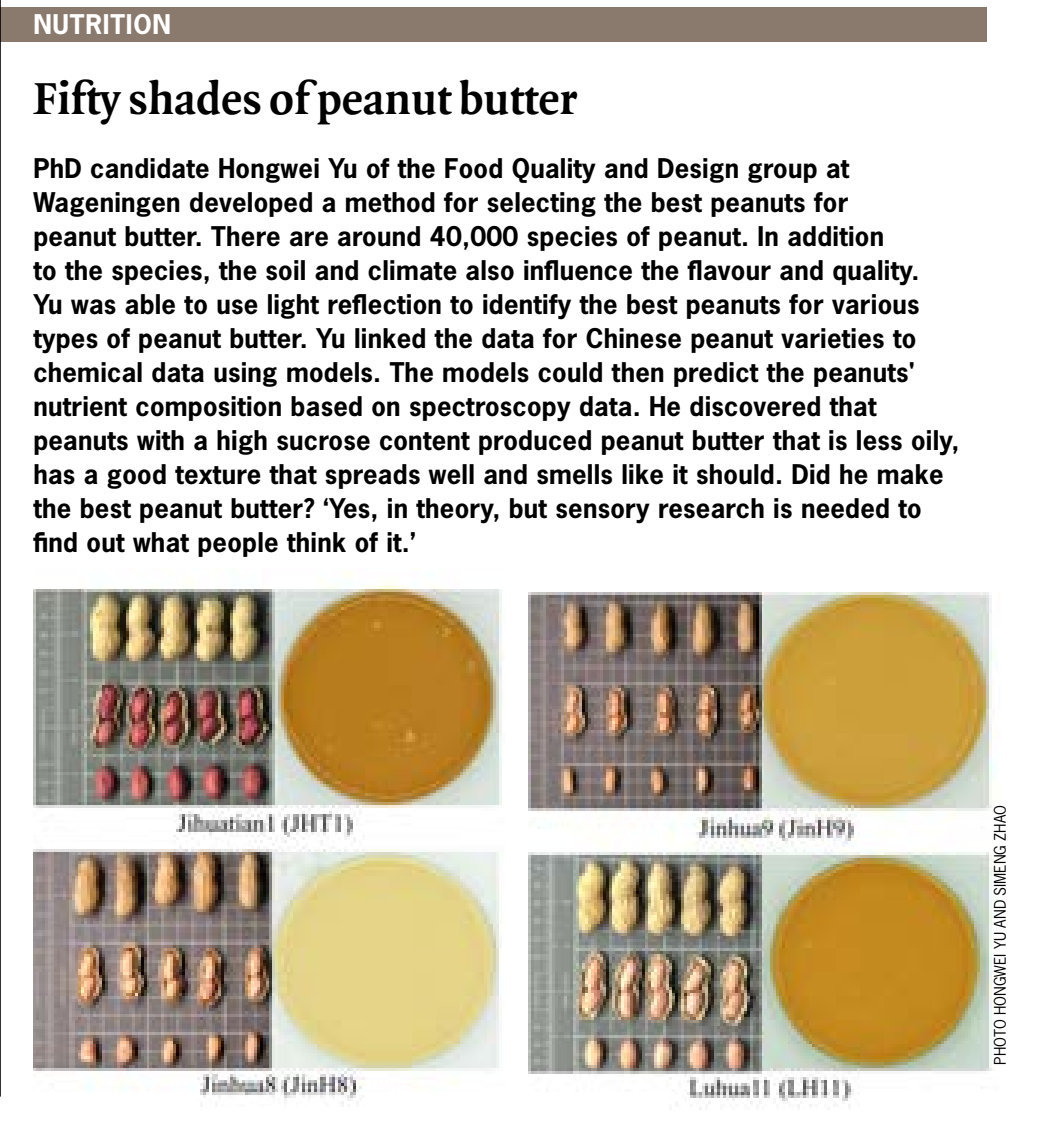
<style>
.page{position:relative;width:1062px;height:1147px;background:#fff}
.page>*{position:absolute;margin:0;border:0;box-sizing:border-box;transform-origin:0 0}
.Kop_2_kortjes_H2{font:700 48px "Quadraat OT";color:#000}
.Intro_UK{font:700 25.5px/33.9px "News Gothic Std";letter-spacing:.01em;color:#000}
.Rubriekbalk_H1{font:700 25.5px "News Gothic Std";letter-spacing:.03em;color:#fff}
.t1{font:15px "News Gothic Std";color:#000}
</style>
<div class="page">
<img style="left:33px;top:571px;width:469px;height:533px">
<img style="left:528px;top:592px;width:467px;height:517px">
<div style="left:0;top:7px;width:986px;height:34px;background:#8a7a6d"></div>
<hr style="left:0;top:0;width:1px;height:1096px;background:#000">
<h1 class="Rubriekbalk_H1" style="left:33px;top:8px;width:139px">NUTRITION</h1>
<h2 class="Kop_2_kortjes_H2" style="left:33px;top:71px;width:545px">Fifty shades of peanut butter</h2>
<p class="Intro_UK" style="left:33px;top:150px;width:927px">PhD candidate Hongwei Yu of the Food Quality and Design group at Wageningen developed a method for selecting the best peanuts for<br>peanut butter. There are around 40,000 species of peanut. In addition<br>to the species, the soil and climate also influence the flavour and quality.<br>Yu was able to use light reflection to identify the best peanuts for various types of peanut butter. Yu linked the data for Chinese peanut varieties to chemical data using models. The models could then predict the peanuts' nutrient composition based on spectroscopy data. He discovered that peanuts with a high sucrose content produced peanut butter that is less oily, has a good texture that spreads well and smells like it should. Did he make the best peanut butter? ‘Yes, in theory, but sensory research is needed to find out what people think of it.’</p>
<p class="t1" style="left:990px;top:1064px;width:261px;rotate:-90deg">PHOTO HONGWEI YU AND SIMENG ZHAO</p>
</div>
